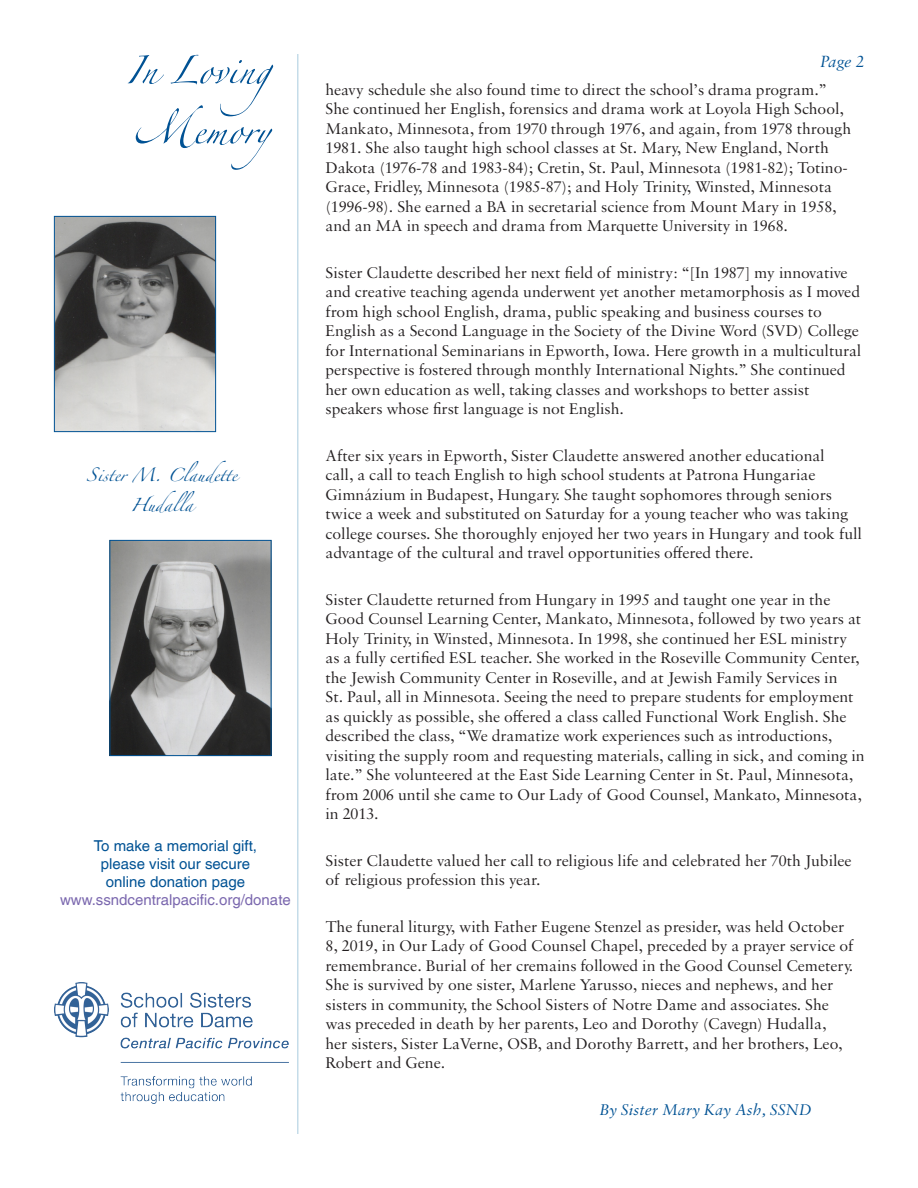
<style>
.page{position:relative;width:918px;height:1188px;background:#fff}
.page>*{position:absolute;margin:0;border:0;box-sizing:border-box;transform-origin:0 0}
.t1{font:63px/60px "Zapfino Extra LT Pro";color:#005294}
.Script_Name{font:30px "Zapfino Extra LT Pro";color:#005294}
.t2{font:italic 17.25px "Sabon MT Pro";color:#005294}
.Drop_Cap_Graph{font:16.5px/19.5px "Sabon MT Pro";color:#231f20}
.Drop_Cap_Graph-2{font:italic 16.5px "Sabon MT Pro";color:#005294}
.t3{font:15px/18px "Helvetica LT Com";color:#005294;text-align:center}
.t4{font:15px "Helvetica LT Com";color:#7a67ae}
</style>
<div class="page">
<hr style="left:297px;top:54px;width:1px;height:1080px;background:#c5dce9">
<img style="left:54px;top:982px;width:234px;height:121px">
<img style="left:112px;top:542px;width:158px;height:212px">
<div style="left:110px;top:540px;width:162px;height:216px;border:1px solid #005294"></div>
<img style="left:56px;top:218px;width:158px;height:212px">
<div style="left:54px;top:216px;width:162px;height:216px;border:1px solid #005294"></div>
<h1 class="t1" style="left:125px;top:31px;width:184px">In Loving<br>Memory</h1>
<p class="t2" style="left:820px;top:51px;width:45px">Page 2</p>
<p class="Drop_Cap_Graph" style="left:326px;top:79px;width:527px">heavy schedule she also found time to direct the school’s drama program.” She continued her English, forensics and drama work at Loyola High School, Mankato, Minnesota, from 1970 through 1976, and again, from 1978 through 1981. She also taught high school classes at St. Mary, New England, North Dakota (1976-78 and 1983-84); Cretin, St. Paul, Minnesota (1981-82); Totino-Grace, Fridley, Minnesota (1985-87); and Holy Trinity, Winsted, Minnesota (1996-98). She earned a BA in secretarial science from Mount Mary in 1958, and an MA in speech and drama from Marquette University in 1968.</p>
<p class="Drop_Cap_Graph" style="left:326px;top:262px;width:537px">Sister Claudette described her next field of ministry: “[In 1987] my innovative and creative teaching agenda underwent yet another metamorphosis as I moved from high school English, drama, public speaking and business courses to English as a Second Language in the Society of the Divine Word (SVD) College for International Seminarians in Epworth, Iowa. Here growth in a multicultural perspective is fostered through monthly International Nights.” She continued her own education as well, taking classes and workshops to better assist speakers whose first language is not English.</p>
<p class="Drop_Cap_Graph" style="left:326px;top:445px;width:538px">After six years in Epworth, Sister Claudette answered another educational<br>call, a call to teach English to high school students at Patrona Hungariae Gimnázium in Budapest, Hungary. She taught sophomores through seniors twice a week and substituted on Saturday for a young teacher who was taking college courses. She thoroughly enjoyed her two years in Hungary and took full advantage of the cultural and travel opportunities offered there.</p>
<p class="Drop_Cap_Graph" style="left:326px;top:589px;width:541px">Sister Claudette returned from Hungary in 1995 and taught one year in the Good Counsel Learning Center, Mankato, Minnesota, followed by two years at Holy Trinity, in Winsted, Minnesota. In 1998, she continued her ESL ministry as a fully certified ESL teacher. She worked in the Roseville Community Center, the Jewish Community Center in Roseville, and at Jewish Family Services in<br>St. Paul, all in Minnesota. Seeing the need to prepare students for employment as quickly as possible, she offered a class called Functional Work English. She described the class, “We dramatize work experiences such as introductions, visiting the supply room and requesting materials, calling in sick, and coming in late.” She volunteered at the East Side Learning Center in St. Paul, Minnesota, from 2006 until she came to Our Lady of Good Counsel, Mankato, Minnesota, in 2013.</p>
<p class="Drop_Cap_Graph" style="left:326px;top:850px;width:528px">Sister Claudette valued her call to religious life and celebrated her 70th Jubilee of religious profession this year.</p>
<p class="Drop_Cap_Graph" style="left:326px;top:916px;width:530px">The funeral liturgy, with Father Eugene Stenzel as presider, was held October 8, 2019, in Our Lady of Good Counsel Chapel, preceded by a prayer service of remembrance. Burial of her cremains followed in the Good Counsel Cemetery.<br>She is survived by one sister, Marlene Yarusso, nieces and nephews, and her sisters in community, the School Sisters of Notre Dame and associates. She was preceded in death by her parents, Leo and Dorothy (Cavegn) Hudalla,<br>her sisters, Sister LaVerne, OSB, and Dorothy Barrett, and her brothers, Leo, Robert and Gene.</p>
<p class="Drop_Cap_Graph-2" style="left:599px;top:1100px;width:213px">By Sister Mary Kay Ash, SSND</p>
<p class="Script_Name" style="left:87px;top:453px;width:152px">Sister M. Claudette</p>
<p class="Script_Name" style="left:131px;top:483px;width:64px">Hudalla</p>
<p class="t3" style="left:94px;top:837px;width:165px">To make a memorial gift, please visit our secure online donation page</p>
<p class="t4" style="left:60px;top:891px;width:232px">www.ssndcentralpacific.org/donate</p>
</div>
